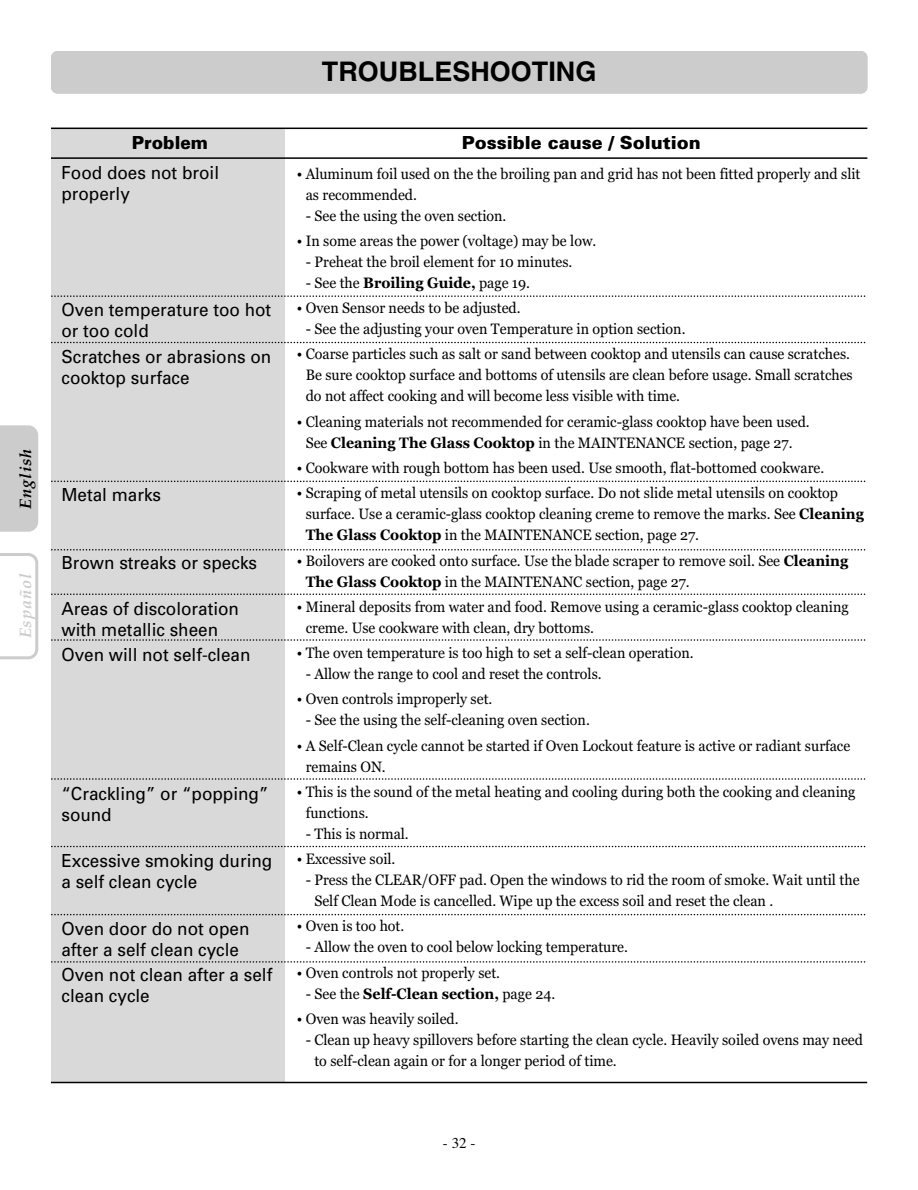
<style>
.page{position:relative;width:918px;height:1190px;background:#fff}
.page>*{position:absolute;margin:0;border:0;box-sizing:border-box;transform-origin:0 0}
.t1{font:700 27px "Helvetica";color:#000}
.t2{font:18px/21px "Univers";color:#000;scale:.95 1}
.t3{font:900 18px "Univers";color:#000}
.t4{font:900 18px "Univers";color:#000;scale:.95 1}
.t5{font:italic 700 16.5px "Palatino";letter-spacing:.05em;color:#000}
.t6{font:italic 700 16.5px "Palatino";letter-spacing:.05em;color:#ccc}
.t7{font:15px/21px "Georgia";color:#000;scale:.95 1}
.t8{font:700 15px "Georgia";color:#000;scale:.95 1}
.t9{font:15px "Times";color:#000}
.s1{font-weight:700}
.s2{font-weight:400}
</style>
<div class="page">
<div style="left:0;top:425px;width:38px;height:106px;background:#ccc"></div>
<svg style="left:0;top:553px;width:38px;height:106px"></svg>
<div style="left:53px;top:53px;width:813px;height:39px;background:#ccc;border-radius:5px"></div>
<div style="left:51px;top:51px;width:816px;height:43px;border:4px solid #ccc;border-radius:5px"></div>
<div style="left:51px;top:128px;width:234px;height:955px;background:#d9d9d9"></div>
<hr style="left:51px;top:128px;width:816px;height:1px;background:#000">
<hr style="left:51px;top:1081px;width:816px;height:2px;background:#000">
<hr style="left:51px;top:157px;width:816px;height:2px;background:#000">
<svg style="left:52px;top:295px;width:814px;height:2px"></svg>
<svg style="left:52px;top:342px;width:814px;height:1px"></svg>
<svg style="left:52px;top:480px;width:814px;height:2px"></svg>
<svg style="left:52px;top:549px;width:814px;height:1px"></svg>
<svg style="left:52px;top:593px;width:814px;height:2px"></svg>
<svg style="left:52px;top:639px;width:814px;height:1px"></svg>
<svg style="left:52px;top:778px;width:814px;height:1px"></svg>
<svg style="left:52px;top:845px;width:814px;height:2px"></svg>
<svg style="left:52px;top:914px;width:814px;height:1px"></svg>
<svg style="left:52px;top:961px;width:814px;height:1px"></svg>
<p class="t5" style="left:19px;top:508px;width:61px;rotate:-90deg">English</p>
<p class="t6" style="left:19px;top:638px;width:66px;rotate:-90deg">Español</p>
<p class="t4" style="left:132px;top:136px;width:81px">Problem</p>
<p class="t2" style="left:61px;top:163px;width:167px">Food does not broil properly</p>
<p class="t2" style="left:61px;top:301px;width:222px">Oven temperature too hot or too cold</p>
<p class="t2" style="left:61px;top:347px;width:222px">Scratches or abrasions on cooktop surface</p>
<p class="t2" style="left:61px;top:486px;width:106px">Metal marks</p>
<p class="t2" style="left:61px;top:553px;width:207px">Brown streaks or specks</p>
<p class="t2" style="left:61px;top:599px;width:188px">Areas of discoloration with metallic sheen</p>
<p class="t2" style="left:61px;top:646px;width:200px">Oven will not self-clean</p>
<p class="t2" style="left:61px;top:784px;width:220px">“Crackling” or “popping” sound</p>
<p class="t2" style="left:61px;top:852px;width:223px">Excessive smoking during a self clean cycle</p>
<p class="t2" style="left:61px;top:919px;width:199px">Oven door do not open after a self clean cycle</p>
<p class="t2" style="left:61px;top:965px;width:224px">Oven not clean after a self clean cycle</p>
<h1 class="t1" style="left:322px;top:61px;width:276px">TROUBLESHOOTING</h1>
<p class="t3" style="left:462px;top:136px;width:240px">Possible cause / Solution</p>
<p class="t7" style="left:306px;top:164px;width:585px;text-indent:-9px">• Aluminum foil used on the the broiling pan and grid has not been fitted properly and slit as recommended.</p>
<p class="t7" style="left:306px;top:206px;width:213px">- See the using the oven section.</p>
<p class="t7" style="left:297px;top:231px;width:317px">• In some areas the power (voltage) may be low.</p>
<p class="t7" style="left:306px;top:252px;width:282px">- Preheat the broil element for 10 minutes.</p>
<p class="t7" style="left:306px;top:273px;width:238px">- See the <span class="s1">Broiling Guide,</span> page 19.</p>
<p class="t7" style="left:297px;top:298px;width:237px">• Oven Sensor needs to be adjusted.</p>
<p class="t7" style="left:306px;top:319px;width:401px">- See the adjusting your oven Temperature in option section.</p>
<p class="t7" style="left:306px;top:345px;width:577px;text-indent:-9px">• Coarse particles such as salt or sand between cooktop and utensils can cause scratches.<br>Be sure cooktop surface and bottoms of utensils are clean before usage. Small scratches do not affect cooking and will become less visible with time.</p>
<p class="t7" style="left:297px;top:412px;width:541px;text-align:center">• Cleaning materials not recommended for ceramic-glass cooktop have been used.<br>See <span class="s1">Cleaning The Glass Cooktop</span> in the MAINTENANCE section, page 27.</p>
<p class="t7" style="left:297px;top:458px;width:557px">• Cookware with rough bottom has been used. Use smooth, flat-bottomed cookware.</p>
<p class="t7" style="left:306px;top:484px;width:589px;text-indent:-9px">• Scraping of metal utensils on cooktop surface. Do not slide metal utensils on cooktop surface. Use a ceramic-glass cooktop cleaning creme to remove the marks. See <span class="s1">Cleaning<br>The Glass Cooktop</span> in the MAINTENANCE section, page 27.</p>
<p class="t7" style="left:306px;top:551px;width:573px;text-indent:-9px">• Boilovers are cooked onto surface. Use the blade scraper to remove soil. See <span class="s1">Cleaning<br>The Glass Cooktop</span> in the MAINTENANC section, page 27.</p>
<p class="t7" style="left:306px;top:597px;width:573px;text-indent:-9px">• Mineral deposits from water and food. Remove using a ceramic-glass cooktop cleaning creme. Use cookware with clean, dry bottoms.</p>
<p class="t7" style="left:297px;top:643px;width:419px">• The oven temperature is too high to set a self-clean operation.</p>
<p class="t7" style="left:306px;top:664px;width:313px">- Allow the range to cool and reset the controls.</p>
<p class="t7" style="left:297px;top:689px;width:207px">• Oven controls improperly set.</p>
<p class="t7" style="left:306px;top:710px;width:301px">- See the using the self-cleaning oven section.</p>
<p class="t7" style="left:306px;top:736px;width:575px;text-indent:-9px">• A Self-Clean cycle cannot be started if Oven Lockout feature is active or radiant surface remains ON.</p>
<p class="t7" style="left:306px;top:782px;width:580px;text-indent:-9px">• This is the sound of the metal heating and cooling during both the cooking and cleaning functions.</p>
<p class="t7" style="left:306px;top:824px;width:110px">- This is normal.</p>
<p class="t7" style="left:297px;top:849px;width:105px">• Excessive soil.</p>
<p class="t7" style="left:314px;top:870px;width:575px;text-indent:-9px">- Press the CLEAR/OFF pad. Open the windows to rid the room of smoke. Wait until the<br>Self Clean Mode is cancelled. Wipe up the excess soil and reset the clean .</p>
<p class="t7" style="left:297px;top:917px;width:115px">• Oven is too hot.</p>
<p class="t7" style="left:306px;top:938px;width:341px">- Allow the oven to cool below locking temperature.</p>
<p class="t7" style="left:297px;top:963px;width:216px">• Oven controls not properly set.</p>
<p class="t8" style="left:306px;top:987px;width:264px"><span class="s2">- See the</span> Self-Clean section, <span class="s2">page 24.</span></p>
<p class="t7" style="left:297px;top:1009px;width:172px">• Oven was heavily soiled.</p>
<p class="t7" style="left:314px;top:1030px;width:579px;text-indent:-9px">- Clean up heavy spillovers before starting the clean cycle. Heavily soiled ovens may need to self-clean again or for a longer period of time.</p>
<p class="t9" style="left:443px;top:1137px;width:34px">- 32 -</p>
</div>
